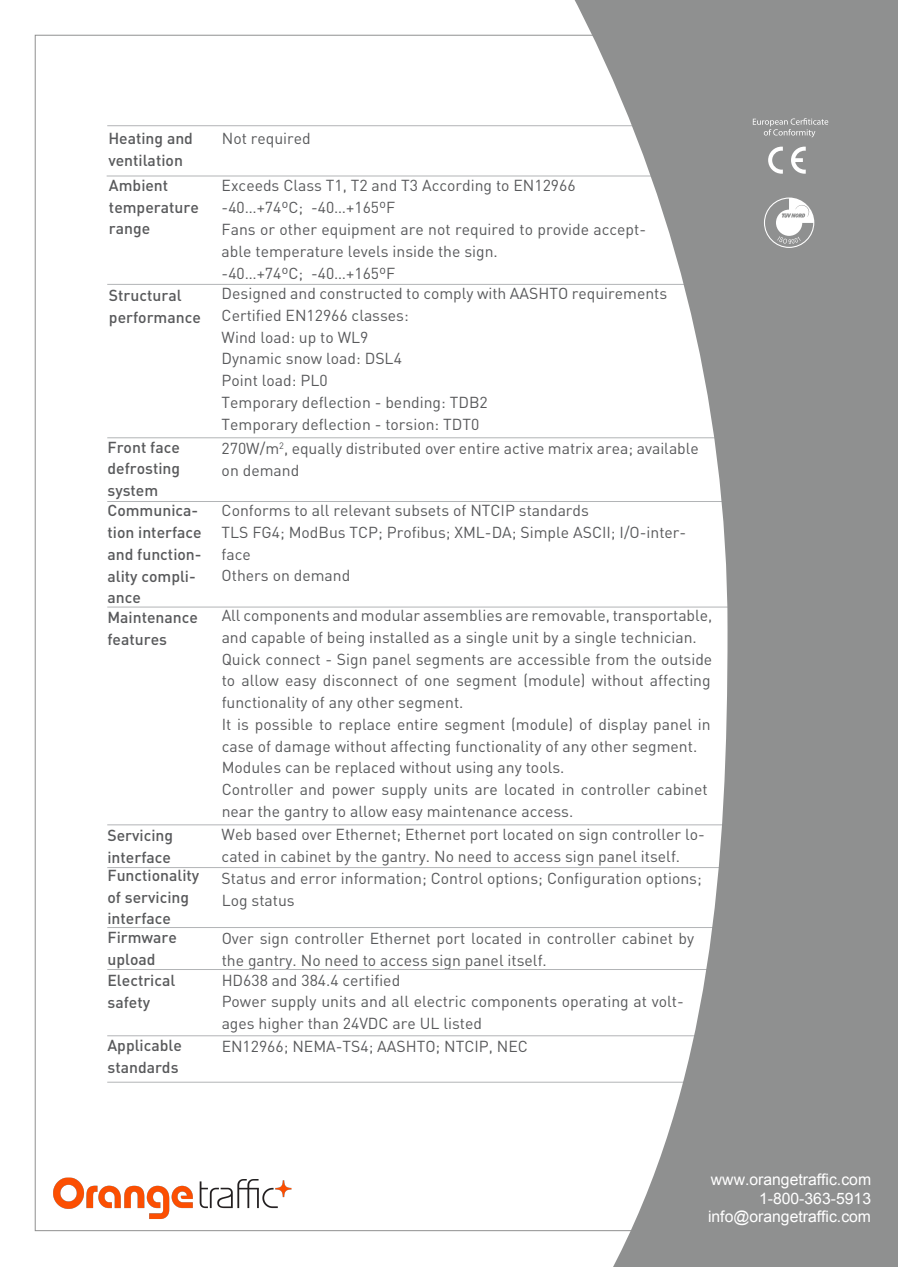
<style>
.page{position:relative;width:898px;height:1267px;background:#fff}
.page>*{position:absolute;margin:0;border:0;box-sizing:border-box;transform-origin:0 0}
.t1{font:15.75px/21.8px "DIN Cyr";color:#58595b}
.t2{font:500 15.75px/21.8px "DIN Cyr";color:#58595b}
.t3{font:15.75px/18.9px "Arial";color:#fff;text-align:right}
.s1{font-family:"DIN Pro"}
</style>
<div class="page">
<hr style="left:107px;top:125px;width:681px;height:1px;background:#b2b4b6">
<hr style="left:107px;top:284px;width:681px;height:1px;background:#b2b4b6">
<hr style="left:107px;top:437px;width:681px;height:1px;background:#b2b4b6">
<hr style="left:107px;top:501px;width:681px;height:1px;background:#b2b4b6">
<hr style="left:107px;top:606px;width:681px;height:1px;background:#b2b4b6">
<hr style="left:107px;top:824px;width:681px;height:1px;background:#b2b4b6">
<hr style="left:107px;top:867px;width:681px;height:1px;background:#b2b4b6">
<hr style="left:107px;top:927px;width:681px;height:1px;background:#b2b4b6">
<hr style="left:107px;top:969px;width:681px;height:1px;background:#b2b4b6">
<hr style="left:107px;top:1035px;width:681px;height:1px;background:#b2b4b6">
<hr style="left:107px;top:1081px;width:681px;height:1px;background:#b2b4b6">
<hr style="left:107px;top:176px;width:680px;height:1px;background:#b2b4b6">
<svg style="left:568px;top:0;width:330px;height:1266px;fill:#8f9090"></svg>
<svg style="left:768px;top:147px;width:15px;height:27px"></svg>
<svg style="left:791px;top:147px;width:15px;height:27px"></svg>
<svg style="left:753px;top:118px;width:75px;height:19px"></svg>
<svg style="left:764px;top:197px;width:50px;height:51px"></svg>
<img style="left:53px;top:1177px;width:239px;height:42px">
<p class="t2" style="left:108px;top:127px;width:86px">Heating and ventilation</p>
<p class="t1" style="left:222px;top:127px;width:90px">Not required</p>
<p class="t2" style="left:109px;top:174px;width:91px">Ambient temperature range</p>
<p class="t2" style="left:109px;top:284px;width:93px">Structural performance</p>
<p class="t2" style="left:107px;top:435px;width:74px;text-align:justify">Front face defrosting system</p>
<p class="t2" style="left:107px;top:499px;width:96px">Communica&shy;tion interface and function&shy;ality compli&shy;ance</p>
<p class="t2" style="left:107px;top:605px;width:92px">Maintenance features</p>
<p class="t2" style="left:107px;top:824px;width:67px">Servicing interface</p>
<p class="t2" style="left:107px;top:863px;width:93px">Functionality of servicing interface</p>
<p class="t2" style="left:107px;top:926px;width:71px">Firmware upload<br>Electrical safety</p>
<p class="t2" style="left:107px;top:1034px;width:76px">Applicable standards</p>
<p class="t1" style="left:222px;top:174px;width:447px">Exceeds Class T1, T2 and T3 According to EN12966<br>-40…+74<span class="s1">º</span>C; -40…+165<span class="s1">º</span>F<br>Fans or other equipment are not required to provide accept&shy;able temperature levels inside the sign.<br>-40…+74<span class="s1">º</span>C; -40…+165<span class="s1">º</span>F<br>Designed and constructed to comply with AASHTO requirements Certi<span class="s1">fi</span>ed EN12966 classes:<br>Wind load: up to WL9<br>Dynamic snow load: DSL4<br>Point load: PL0<br>Temporary de<span class="s1">fl</span>ection - bending: TDB2<br>Temporary de<span class="s1">fl</span>ection - torsion: TDT0</p>
<p class="t1" style="left:222px;top:437px;width:479px">270W/m<sup>2</sup>, equally distributed over entire active matrix area; available on demand</p>
<p class="t1" style="left:222px;top:499px;width:466px">Conforms to all relevant subsets of NTCIP standards<br>TLS FG4; ModBus TCP; Pro<span class="s1">fi</span>bus; XML-DA; Simple ASCII; I/O-inter&shy;face<br>Others on demand</p>
<p class="t1" style="left:222px;top:604px;width:492px">All components and modular assemblies are removable, transportable, and capable of being installed as a single unit by a single technician.<br>Quick connect - Sign panel segments are accessible from the outside to allow easy disconnect of one segment (module) without affecting functionality of any other segment.<br>It is possible to replace entire segment (module) of display panel in case of damage without affecting functionality of any other segment.<br>Modules can be replaced without using any tools.<br>Controller and power supply units are located in controller cabinet near the gantry to allow easy maintenance access.</p>
<p class="t1" style="left:222px;top:823px;width:485px">Web based over Ethernet; Ethernet port located on sign controller lo&shy;cated in cabinet by the gantry. No need to access sign panel itself.<br>Status and error information; Control options; Con<span class="s1">fi</span>guration options; Log status</p>
<p class="t1" style="left:222px;top:926px;width:474px">Over sign controller Ethernet port located in controller cabinet by the gantry. No need to access sign panel itself.</p>
<p class="t1" style="left:222px;top:968px;width:464px">HD638 and 384.4 certi<span class="s1">fi</span>ed<br>Power supply units and all electric components operating at volt&shy;ages higher than 24VDC are UL listed<br>EN12966; NEMA-TS4; AASHTO; NTCIP, NEC</p>
<p class="t3" style="left:708px;top:1169px;width:165px">www.orangetraffic.com<br>1-800-363-5913 info@orangetraffic.com</p>
</div>
